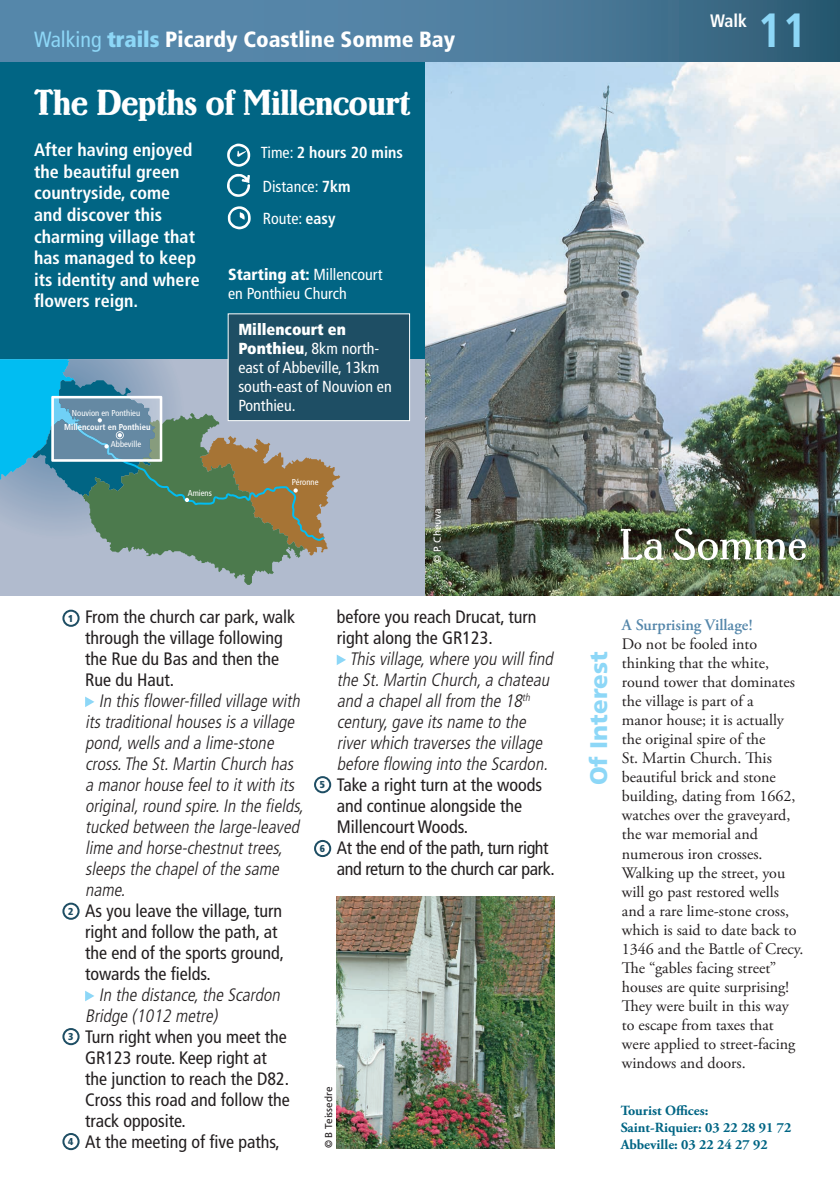
<style>
.page{position:relative;width:840px;height:1191px;background:#fff}
.page>*{position:absolute;margin:0;border:0;box-sizing:border-box;transform-origin:0 0}
.t1{font:700 condensed 48px "Frutiger";color:#8dd7f7}
.t2{font:36px "Lo Type";letter-spacing:-.02em;color:#fff}
.t3{font:900 24px "Frutiger";color:#8dd7f7}
.t4{font:900 condensed 22px "Frutiger";color:#fff}
.texte_labeur{font:italic 300 condensed 18px/21px "Frutiger";color:#231f20}
.texte_labeur-2{font:condensed 18px/21px "Frutiger";color:#231f20}
.intro{font:700 condensed 18px/21.6px "Frutiger";color:#fff}
.texte_labeur-3{font:condensed 18px/21px "Frutiger";letter-spacing:-.02em;color:#231f20}
.labeur__decouverte{font:16px/19px "Adobe Garamond Pro";color:#231f20}
.départ{font:condensed 16px/19px "Frutiger";color:#fff}
.info_durée{font:condensed 16px "Frutiger";color:#fff}
.départ-2{font:900 condensed 16px "Frutiger";color:#fff}
.labeur__decouverte-2{font:600 16px "Adobe Garamond Pro";color:#5587aa}
.info_durée-2{font:700 condensed 16px "Frutiger";color:#fff}
.adresse_office{font:700 14px "Adobe Garamond Pro";color:#016584}
.adresse_office-2{font:10px "Frutiger";color:#231f20}
.labeur__decouverte-3{font:10px "Frutiger";color:#fff}
.t5{font:900 condensed 10px "Frutiger";color:#1e4e64}
.t6{font:700 condensed 8.6px/13.8px "Frutiger";color:#fff;text-align:center}
.t7{font:condensed 8.6px "Frutiger";color:#fff}
.s1{font-weight:400;color:#8dd7f7}
.s2{color:#8dd7f7}
.s3{font-weight:400}
.s4{font-weight:700}
.s5{font-weight:900}
</style>
<div class="page">
<div style="left:0;top:47px;width:425px;height:313px;background:#016584"></div>
<div style="left:0;top:359px;width:425px;height:236px;background:#b1bbce"></div>
<svg style="left:0;top:359px;width:340px;height:226px"></svg>
<img style="left:425px;top:61px;width:414px;height:534px">
<svg style="left:620px;top:529px;width:43px;height:31px"></svg>
<img style="left:673px;top:528px;width:132px;height:32px">
<svg style="left:85px;top:696px;width:9px;height:11px"></svg>
<svg style="left:85px;top:991px;width:9px;height:10px"></svg>
<svg style="left:336px;top:654px;width:10px;height:11px"></svg>
<svg style="left:0;top:0;width:839px;height:61px;background:#4b7b9b"></svg>
<div style="left:62px;top:609px;width:18px;height:18px;border:2px solid #1e4e64;border-radius:50%"></div>
<div style="left:62px;top:902px;width:18px;height:17px;border:2px solid #1e4e64;border-radius:50%"></div>
<svg style="left:227px;top:144px;width:23px;height:23px"></svg>
<svg style="left:227px;top:174px;width:23px;height:23px"></svg>
<svg style="left:228px;top:206px;width:22px;height:23px"></svg>
<div style="left:227px;top:313px;width:183px;height:108px;background:#1e4e64;border:1px solid #fff"></div>
<div style="left:314px;top:776px;width:17px;height:17px;border:2px solid #1e4e64;border-radius:50%"></div>
<div style="left:314px;top:840px;width:17px;height:17px;border:2px solid #1e4e64;border-radius:50%"></div>
<div style="left:62px;top:1028px;width:18px;height:17px;border:2px solid #1e4e64;border-radius:50%"></div>
<div style="left:62px;top:1133px;width:18px;height:17px;border:2px solid #1e4e64;border-radius:50%"></div>
<img style="left:336px;top:896px;width:218px;height:252px">
<p class="t4" style="left:34px;top:26px;width:422px"><span class="s1">Walking</span> <span class="s2">trails</span> Picardy Coastline Somme Bay</p>
<p class="t2" style="left:34px;top:83px;width:377px">The Depths of Millencourt</p>
<p class="intro" style="left:34px;top:139px;width:167px">After having enjoyed the beautiful green countryside, come and discover this charming village that has managed to keep its identity and where flowers reign.</p>
<p class="info_durée-2" style="left:261px;top:143px;width:143px"><span class="s3">Time:</span> 2 hours 20 mins</p>
<p class="info_durée" style="left:263px;top:177px;width:89px">Distance: <span class="s4">7km</span></p>
<p class="info_durée" style="left:263px;top:209px;width:74px">Route: <span class="s4">easy</span></p>
<p class="départ-2" style="left:228px;top:265px;width:156px">Starting at: <span class="s3">Millencourt</span></p>
<p class="départ" style="left:228px;top:284px;width:120px">en Ponthieu Church</p>
<p class="t6" style="left:64px;top:406px;width:88px"><span class="s3">Nouvion en Ponthieu<br></span>Millencourt en Ponthieu</p>
<p class="t7" style="left:111px;top:438px;width:32px">Abbeville</p>
<p class="t7" style="left:188px;top:488px;width:26px">Amiens</p>
<p class="départ" style="left:238px;top:320px;width:155px"><span class="s5">Millencourt en<br>Ponthieu</span>, 8km north&shy;east of Abbeville, 13km south-east of Nouvion en<br>Ponthieu.</p>
<p class="t7" style="left:291px;top:477px;width:28px">Péronne</p>
<p class="labeur__decouverte-3" style="left:431px;top:563px;width:57px;rotate:-90deg">© P. Cheuva</p>
<p class="t5" style="left:68px;top:612px;width:7px">1</p>
<p class="t5" style="left:68px;top:905px;width:7px">2</p>
<p class="t5" style="left:68px;top:1030px;width:7px">3</p>
<p class="t5" style="left:68px;top:1135px;width:7px">4</p>
<p class="texte_labeur-2" style="left:85px;top:606px;width:211px">From the church car park, walk through the village following the Rue du Bas and then the<br>Rue du Haut.</p>
<p class="texte_labeur" style="left:85px;top:690px;width:223px;text-indent:14px">In thisflower-filled village with itstraditionalhousesisa village pond,wellsand a lime-stone cross.The St.Martin Church has a manorhouse feelto itwith its original,round spire.In the fields, tucked between the large-leaved lime and horse-chestnuttrees, sleepsthe chapelofthe same name.</p>
<p class="texte_labeur-2" style="left:85px;top:900px;width:200px">As you leave the village, turn right and follow the path, at the end of the sports ground, towards the fields.</p>
<p class="texte_labeur" style="left:85px;top:984px;width:200px;text-indent:14px">In the distance,the Scardon<br>Bridge (1012 metre)</p>
<p class="texte_labeur-2" style="left:85px;top:1026px;width:206px">Turn right when you meet the<br>GR123 route. Keep right at the junction to reach the D82.<br>Cross this road and follow the track opposite.</p>
<p class="texte_labeur-2" style="left:85px;top:1131px;width:196px">At the meeting of five paths,</p>
<p class="t5" style="left:319px;top:778px;width:7px">5</p>
<p class="t5" style="left:319px;top:842px;width:7px">6</p>
<p class="texte_labeur-2" style="left:336px;top:606px;width:201px">before you reach Drucat, turn right along the GR123.</p>
<p class="texte_labeur" style="left:336px;top:648px;width:221px;text-indent:13px">Thisvillage,where you willfind the St.Martin Church,a chateau and a chapelallfrom the 18<sup>th </sup>century,gave itsname to the riverwhich traversesthe village before flowing into the Scardon.</p>
<p class="texte_labeur-2" style="left:336px;top:774px;width:207px">Take a right turn at the woods and continue alongside the<br>Millencourt Woods.</p>
<p class="texte_labeur-3" style="left:336px;top:837px;width:219px">At the end of the path, turn right and return to the church car park.</p>
<p class="adresse_office-2" style="left:323px;top:1148px;width:63px;rotate:-90deg">© B Teissedre</p>
<p class="intro" style="left:709px;top:10px;width:38px">Walk</p>
<p class="t1" style="left:757px;top:1px;width:51px">11</p>
<p class="t3" style="left:584px;top:785px;width:135px;rotate:-90deg">Of Interest</p>
<p class="labeur__decouverte-2" style="left:621px;top:616px;width:132px">A Surprising Village!</p>
<p class="labeur__decouverte" style="left:621px;top:635px;width:183px">Do not be fooled into thinking that the white, round tower that dominates the village is part of a<br>manor house; it is actually the original spire of the<br>St. Martin Church. This beautiful brick and stone building, dating from 1662, watches over the graveyard, the war memorial and numerous iron crosses.<br>Walking up the street, you will go past restored wells and a rare lime-stone cross, which is said to date back to<br>1346 and the Battle of Crecy.<br>The “gables facing street” houses are quite surprising!<br>They were built in this way to escape from taxes that were applied to street-facing windows and doors.</p>
<p class="adresse_office" style="left:620px;top:1102px;width:89px">Tourist Offices:</p>
<p class="adresse_office" style="left:620px;top:1119px;width:172px">Saint-Riquier: 03 22 28 91 72</p>
<p class="adresse_office" style="left:620px;top:1136px;width:148px">Abbeville: 03 22 24 27 92</p>
</div>
